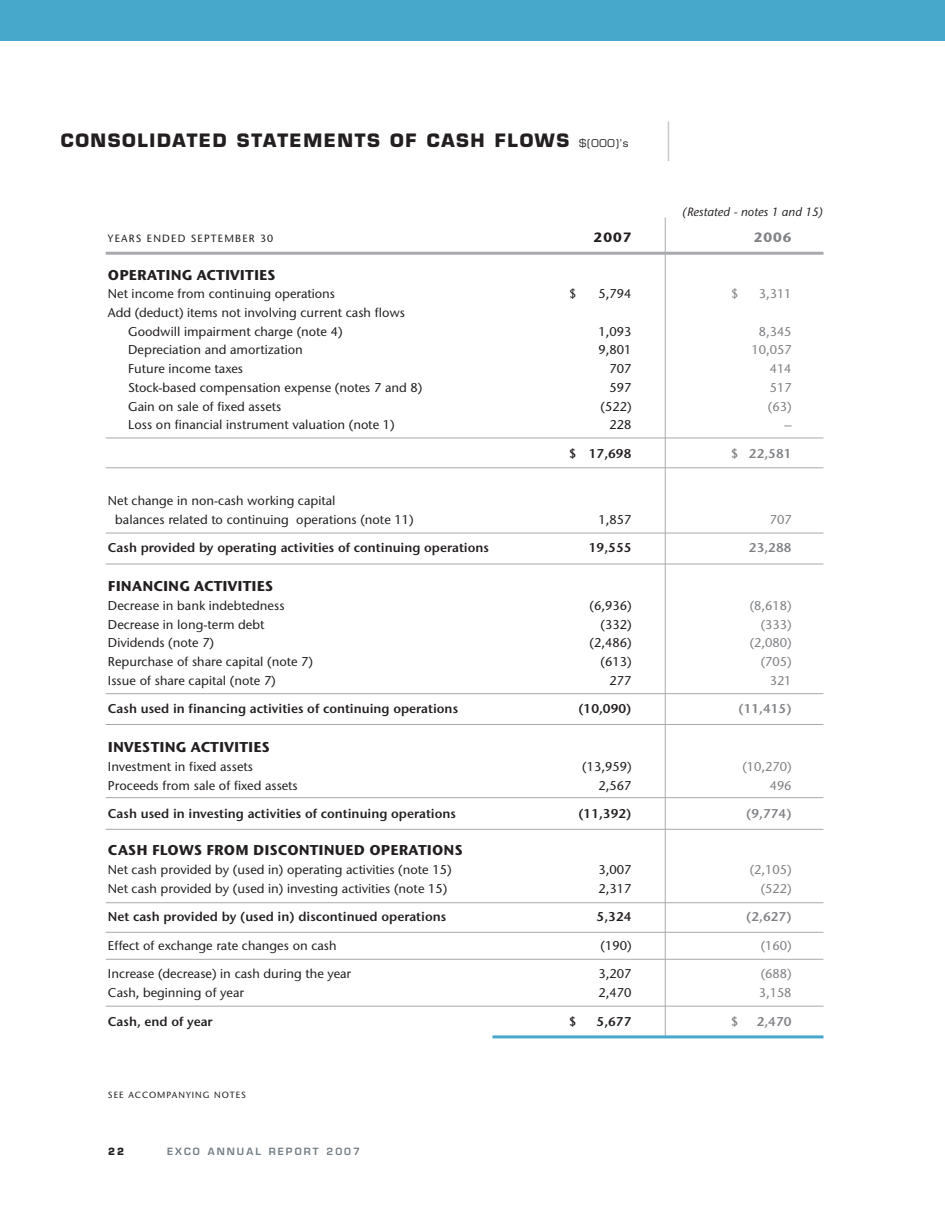
<style>
.page{position:relative;width:945px;height:1215px;background:#fff}
.page>*{position:absolute;margin:0;border:0;box-sizing:border-box;transform-origin:0 0}
.t1{font:700 18px "Eurostile";letter-spacing:.085em;color:#231f20}
.t2{font:700 14.25px "Bell Stone Sans";letter-spacing:.005em;color:#231f20}
.t3{font:700 13.5px "Bell Stone Sans";color:#231f20}
.t4{font:700 13.5px "Bell Stone Sans";color:#808285}
.t5{font:12.75px/18.8px "Bell Stone Sans";color:#231f20}
.t6{font:600 12.75px "Bell Stone Sans";color:#231f20}
.t7{font:12.75px "Bell Stone Sans";color:#808285}
.t8{font:600 12.75px "Bell Stone Sans";color:#808285}
.t9{font:italic 12px "Bell Stone Sans";color:#231f20}
.t10{font:10.5px "Bell Stone Sans";letter-spacing:.115em;color:#231f20}
.t11{font:600 9.75px "Eurostile";letter-spacing:.21em;color:#727d84}
.t12{font:700 9.75px "Eurostile";color:#231f20}
.t13{font:9px "Bell Stone Sans";letter-spacing:.115em;color:#231f20}
.s1{font-weight:400;font-size:10.5px}
</style>
<div class="page">
<div style="left:0;top:0;width:945px;height:41px;background:#47a8cc"></div>
<hr style="left:668px;top:122px;width:1px;height:39px;background:#c6c8ca">
<hr style="left:106px;top:252px;width:717px;height:3px;background:#a7a9ac">
<hr style="left:106px;top:438px;width:717px;height:1px;background:#a7a9ac">
<hr style="left:106px;top:693px;width:717px;height:1px;background:#a7a9ac">
<hr style="left:106px;top:724px;width:717px;height:1px;background:#a7a9ac">
<hr style="left:106px;top:797px;width:717px;height:1px;background:#a7a9ac">
<hr style="left:106px;top:829px;width:717px;height:1px;background:#a7a9ac">
<hr style="left:106px;top:902px;width:717px;height:1px;background:#a7a9ac">
<hr style="left:106px;top:932px;width:717px;height:1px;background:#a7a9ac">
<hr style="left:106px;top:959px;width:717px;height:1px;background:#a7a9ac">
<hr style="left:106px;top:1006px;width:717px;height:1px;background:#a7a9ac">
<hr style="left:106px;top:467px;width:717px;height:1px;background:#a7a9ac">
<hr style="left:106px;top:533px;width:717px;height:1px;background:#a7a9ac">
<hr style="left:106px;top:564px;width:717px;height:1px;background:#a7a9ac">
<hr style="left:665px;top:218px;width:1px;height:818px;background:#a7a9ac">
<hr style="left:492px;top:1035px;width:331px;height:3px;background:#47a8cc">
<h1 class="t1" style="left:61px;top:134px;width:569px">CONSOLIDATED STATEMENTS OF CASH FLOWS <span class="s1">$(000)’s</span></h1>
<p class="t9" style="left:682px;top:208px;width:143px">(Restated - notes 1 and 15)</p>
<p class="t10" style="left:108px;top:235px;width:167px">YEARS ENDED SEPTEMBER 30</p>
<p class="t3" style="left:594px;top:232px;width:39px">2007</p>
<p class="t4" style="left:754px;top:232px;width:39px">2006</p>
<p class="t2" style="left:108px;top:269px;width:169px">OPERATING ACTIVITIES</p>
<p class="t5" style="left:108px;top:286px;width:229px">Net income from continuing operations</p>
<p class="t5" style="left:569px;top:286px;width:9px">$</p>
<p class="t5" style="left:599px;top:286px;width:34px">5,794</p>
<p class="t7" style="left:731px;top:289px;width:9px">$</p>
<p class="t7" style="left:759px;top:289px;width:34px">3,311</p>
<p class="t5" style="left:128px;top:305px;width:278px;text-indent:-20px">Add (deduct) items not involving current cash flows<br>Goodwill impairment charge (note 4)</p>
<p class="t5" style="left:599px;top:323px;width:34px">1,093</p>
<p class="t7" style="left:759px;top:327px;width:34px">8,345</p>
<p class="t5" style="left:128px;top:342px;width:176px">Depreciation and amortization</p>
<p class="t5" style="left:599px;top:342px;width:34px">9,801</p>
<p class="t7" style="left:751px;top:345px;width:42px">10,057</p>
<p class="t5" style="left:128px;top:361px;width:116px">Future income taxes</p>
<p class="t5" style="left:610px;top:361px;width:23px">707</p>
<p class="t7" style="left:770px;top:364px;width:23px">414</p>
<p class="t5" style="left:128px;top:379px;width:296px">Stock-based compensation expense (notes 7 and 8)</p>
<p class="t5" style="left:610px;top:379px;width:23px">597</p>
<p class="t7" style="left:770px;top:383px;width:23px">517</p>
<p class="t5" style="left:128px;top:398px;width:155px">Gain on sale of fixed assets</p>
<p class="t5" style="left:601px;top:398px;width:32px">(522)</p>
<p class="t7" style="left:768px;top:401px;width:25px">(63)</p>
<p class="t5" style="left:128px;top:417px;width:268px">Loss on financial instrument valuation (note 1)</p>
<p class="t5" style="left:610px;top:417px;width:23px">228</p>
<p class="t7" style="left:784px;top:420px;width:9px">–</p>
<p class="t6" style="left:569px;top:449px;width:64px">$ 17,698</p>
<p class="t8" style="left:731px;top:449px;width:62px">$ 22,581</p>
<p class="t5" style="left:115px;top:493px;width:300px;text-indent:-7px">Net change in non-cash working capital<br>balances related to continuing operations (note 11)</p>
<p class="t5" style="left:599px;top:511px;width:34px">1,857</p>
<p class="t7" style="left:770px;top:515px;width:23px">707</p>
<p class="t6" style="left:108px;top:543px;width:383px">Cash provided by operating activities of continuing operations</p>
<p class="t6" style="left:589px;top:543px;width:44px">19,555</p>
<p class="t8" style="left:749px;top:543px;width:44px">23,288</p>
<p class="t2" style="left:108px;top:581px;width:167px">FINANCING ACTIVITIES</p>
<p class="t5" style="left:108px;top:597px;width:178px">Decrease in bank indebtedness</p>
<p class="t5" style="left:590px;top:597px;width:43px">(6,936)</p>
<p class="t7" style="left:750px;top:601px;width:43px">(8,618)</p>
<p class="t5" style="left:108px;top:616px;width:158px">Decrease in long-term debt</p>
<p class="t5" style="left:601px;top:616px;width:32px">(332)</p>
<p class="t7" style="left:761px;top:619px;width:32px">(333)</p>
<p class="t5" style="left:108px;top:635px;width:108px">Dividends (note 7)</p>
<p class="t5" style="left:590px;top:635px;width:43px">(2,486)</p>
<p class="t7" style="left:750px;top:638px;width:43px">(2,080)</p>
<p class="t5" style="left:108px;top:654px;width:207px">Repurchase of share capital (note 7)</p>
<p class="t5" style="left:601px;top:654px;width:32px">(613)</p>
<p class="t7" style="left:761px;top:657px;width:32px">(705)</p>
<p class="t5" style="left:108px;top:672px;width:169px">Issue of share capital (note 7)</p>
<p class="t5" style="left:610px;top:672px;width:23px">277</p>
<p class="t7" style="left:770px;top:676px;width:23px">321</p>
<p class="t6" style="left:108px;top:704px;width:352px">Cash used in financing activities of continuing operations</p>
<p class="t6" style="left:578px;top:704px;width:55px">(10,090)</p>
<p class="t8" style="left:738px;top:704px;width:55px">(11,415)</p>
<p class="t2" style="left:108px;top:742px;width:163px">INVESTING ACTIVITIES</p>
<p class="t5" style="left:108px;top:758px;width:147px">Investment in fixed assets</p>
<p class="t5" style="left:582px;top:758px;width:51px">(13,959)</p>
<p class="t7" style="left:742px;top:762px;width:51px">(10,270)</p>
<p class="t5" style="left:108px;top:777px;width:191px">Proceeds from sale of fixed assets</p>
<p class="t5" style="left:599px;top:777px;width:34px">2,567</p>
<p class="t7" style="left:770px;top:780px;width:23px">496</p>
<p class="t6" style="left:108px;top:809px;width:350px">Cash used in investing activities of continuing operations</p>
<p class="t6" style="left:578px;top:809px;width:55px">(11,392)</p>
<p class="t8" style="left:746px;top:809px;width:47px">(9,774)</p>
<p class="t2" style="left:108px;top:845px;width:356px">CASH FLOWS FROM DISCONTINUED OPERATIONS</p>
<p class="t5" style="left:108px;top:862px;width:345px">Net cash provided by (used in) operating activities (note 15)</p>
<p class="t5" style="left:599px;top:862px;width:34px">3,007</p>
<p class="t7" style="left:750px;top:865px;width:43px">(2,105)</p>
<p class="t5" style="left:108px;top:881px;width:341px">Net cash provided by (used in) investing activities (note 15)</p>
<p class="t5" style="left:599px;top:881px;width:34px">2,317</p>
<p class="t7" style="left:761px;top:884px;width:32px">(522)</p>
<p class="t6" style="left:108px;top:912px;width:340px">Net cash provided by (used in) discontinued operations</p>
<p class="t6" style="left:597px;top:912px;width:36px">5,324</p>
<p class="t8" style="left:746px;top:912px;width:47px">(2,627)</p>
<p class="t5" style="left:108px;top:937px;width:230px">Effect of exchange rate changes on cash</p>
<p class="t5" style="left:601px;top:937px;width:32px">(190)</p>
<p class="t7" style="left:761px;top:941px;width:32px">(160)</p>
<p class="t5" style="left:108px;top:966px;width:245px">Increase (decrease) in cash during the year</p>
<p class="t5" style="left:599px;top:966px;width:34px">3,207</p>
<p class="t7" style="left:761px;top:969px;width:32px">(688)</p>
<p class="t5" style="left:108px;top:985px;width:138px">Cash, beginning of year</p>
<p class="t5" style="left:599px;top:985px;width:34px">2,470</p>
<p class="t7" style="left:759px;top:988px;width:34px">3,158</p>
<p class="t6" style="left:108px;top:1016px;width:106px">Cash, end of year</p>
<p class="t6" style="left:569px;top:1016px;width:9px">$</p>
<p class="t6" style="left:597px;top:1016px;width:36px">5,677</p>
<p class="t8" style="left:731px;top:1016px;width:9px">$</p>
<p class="t8" style="left:757px;top:1016px;width:36px">2,470</p>
<p class="t13" style="left:108px;top:1092px;width:140px">SEE ACCOMPANYING NOTES</p>
<p class="t12" style="left:108px;top:1148px;width:18px">22</p>
<p class="t11" style="left:167px;top:1148px;width:195px">EXCO ANNUAL REPORT 2007</p>
</div>
